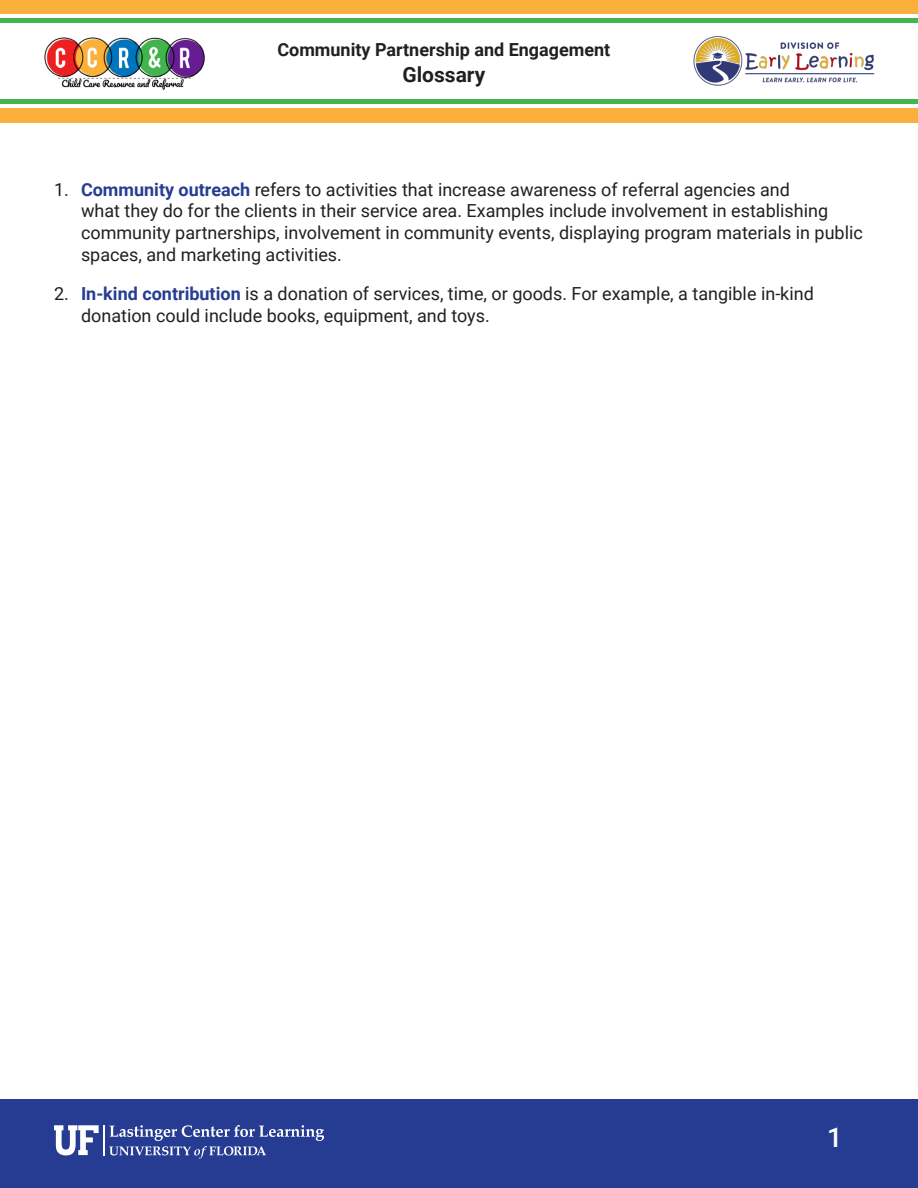
<style>
.page{position:relative;width:918px;height:1188px;background:#fff}
.page>*{position:absolute;margin:0;border:0;box-sizing:border-box;transform-origin:0 0}
.t1{font:500 27px "Roboto";color:#fff}
.t2{font:700 21px "Roboto";color:#231f20}
.List_Paragraph{font:18px/21.6px "Roboto";color:#231f20}
.t3{font:700 18px "Roboto";color:#231f20}
.s1{font-weight:700;color:#263d93}
</style>
<div class="page">
<div style="left:0;top:1099px;width:918px;height:89px;background:#263c93"></div>
<div style="left:0;top:0;width:918px;height:14px;background:#fab03b"></div>
<hr style="left:0;top:18px;width:918px;height:4px;background:#44b54d">
<hr style="left:0;top:99px;width:918px;height:4px;background:#44b54d">
<div style="left:0;top:109px;width:918px;height:14px;background:#fab03b"></div>
<hr style="left:103px;top:1125px;width:2px;height:31px;background:#fff">
<svg style="left:54px;top:1125px;width:45px;height:30px"></svg>
<svg style="left:109px;top:1125px;width:215px;height:34px"></svg>
<img style="left:44px;top:37px;width:161px;height:53px">
<img style="left:693px;top:36px;width:182px;height:50px">
<p class="t3" style="left:277px;top:37px;width:334px">Community Partnership and Engagement</p>
<p class="t2" style="left:402px;top:60px;width:84px">Glossary</p>
<p class="List_Paragraph" style="left:81px;top:178px;width:783px;text-indent:-27px">1. <span class="s1">Community outreach</span> refers to activities that increase awareness of referral agencies and<br>what they do for the clients in their service area. Examples include involvement in establishing community partnerships, involvement in community events, displaying program materials in public spaces, and marketing activities.</p>
<p class="List_Paragraph" style="left:81px;top:282px;width:734px;text-indent:-27px">2. <span class="s1">In-kind contribution</span> is a donation of services, time, or goods. For example, a tangible in-kind donation could include books, equipment, and toys.</p>
<h1 class="t1" style="left:827px;top:1119px;width:17px">1</h1>
</div>
